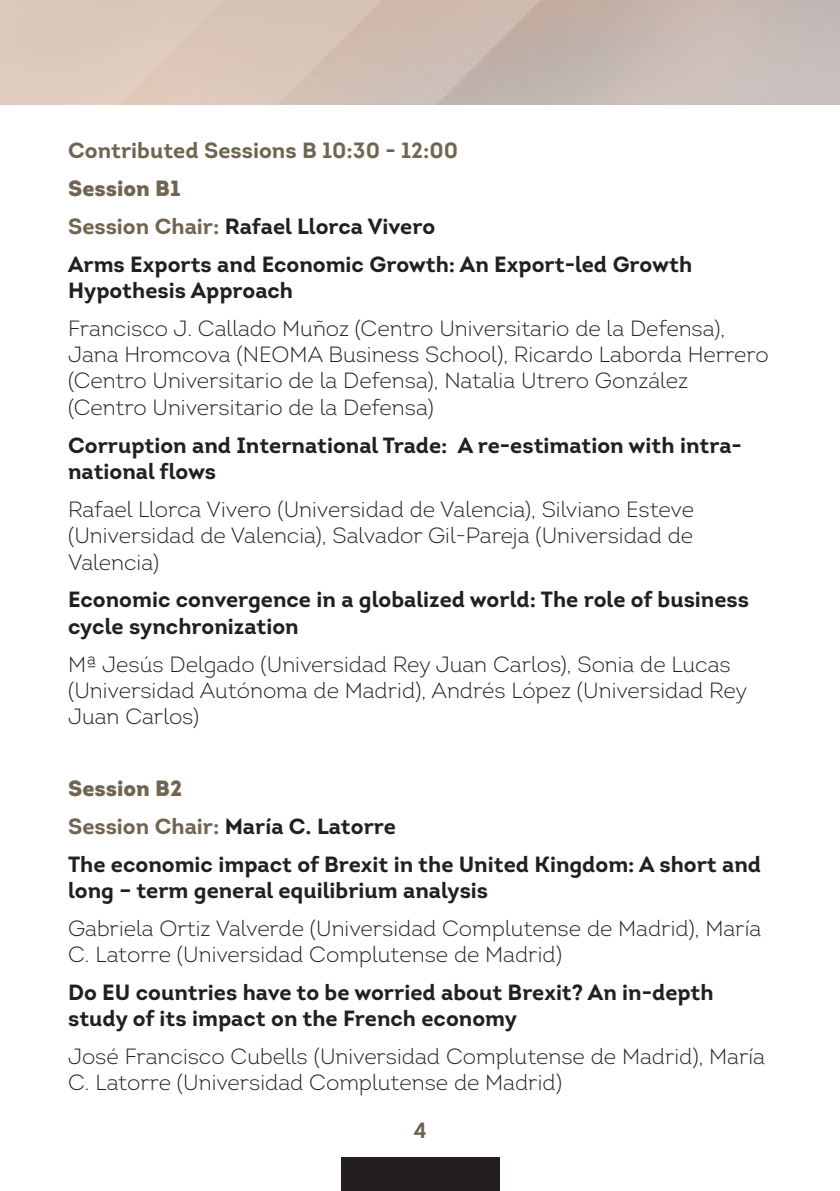
<style>
.page{position:relative;width:840px;height:1191px;background:#fff}
.page>*{position:absolute;margin:0;border:0;box-sizing:border-box;transform-origin:0 0}
.t1{font:300 22px/26.4px "Intro";color:#231f20}
.t2{font:700 22px/37.8px "Intro";color:#231f20}
.t3{font:700 22px "Intro";color:#6f6551}
.s1{font-weight:900;color:#6f6551}
.s2{color:#6f6551}
</style>
<div class="page">
<div style="left:340px;top:1157px;width:159px;height:34px;background:#231f20"></div>
<p class="t3" style="left:68px;top:136px;width:391px">Contributed Sessions B 10:30 - 12:00</p>
<p class="t2" style="left:68px;top:169px;width:625px"><span class="s1">Session B1<br></span><span class="s2">Session Chair:</span> Rafael Llorca Vivero<br>Arms Exports and Economic Growth: An Export-led Growth</p>
<p class="t2" style="left:68px;top:271px;width:226px">Hypothesis Approach</p>
<p class="t1" style="left:68px;top:315px;width:701px">Francisco J. Callado Muñoz (Centro Universitario de la Defensa), Jana Hromcova (NEOMA Business School), Ricardo Laborda Herrero (Centro Universitario de la Defensa), Natalia Utrero González (Centro Universitario de la Defensa)</p>
<p class="t2" style="left:68px;top:431px;width:675px;line-height:26.4px">Corruption and International Trade: A re-estimation with intra&shy;national flows</p>
<p class="t1" style="left:68px;top:496px;width:627px;text-align:justify">Rafael Llorca Vivero (Universidad de Valencia), Silviano Esteve (Universidad de Valencia), Salvador Gil-Pareja (Universidad de Valencia)</p>
<p class="t2" style="left:68px;top:586px;width:682px;line-height:26.4px">Economic convergence in a globalized world: The role of business cycle synchronization</p>
<p class="t1" style="left:68px;top:650px;width:680px">Mª Jesús Delgado (Universidad Rey Juan Carlos), Sonia de Lucas (Universidad Autónoma de Madrid), Andrés López (Universidad Rey<br>Juan Carlos)</p>
<p class="t2" style="left:68px;top:769px;width:694px"><span class="s1">Session B2<br></span><span class="s2">Session Chair:</span> María C. Latorre<br>The economic impact of Brexit in the United Kingdom: A short and</p>
<p class="t2" style="left:68px;top:871px;width:421px">long – term general equilibrium analysis</p>
<p class="t1" style="left:68px;top:915px;width:694px">Gabriela Ortiz Valverde (Universidad Complutense de Madrid), María<br>C. Latorre (Universidad Complutense de Madrid)</p>
<p class="t2" style="left:68px;top:979px;width:646px;line-height:26.4px">Do EU countries have to be worried about Brexit? An in-depth study of its impact on the French economy</p>
<p class="t1" style="left:68px;top:1043px;width:698px">José Francisco Cubells (Universidad Complutense de Madrid), María<br>C. Latorre (Universidad Complutense de Madrid)</p>
<p class="t3" style="left:413px;top:1116px;width:15px">4</p>
</div>
